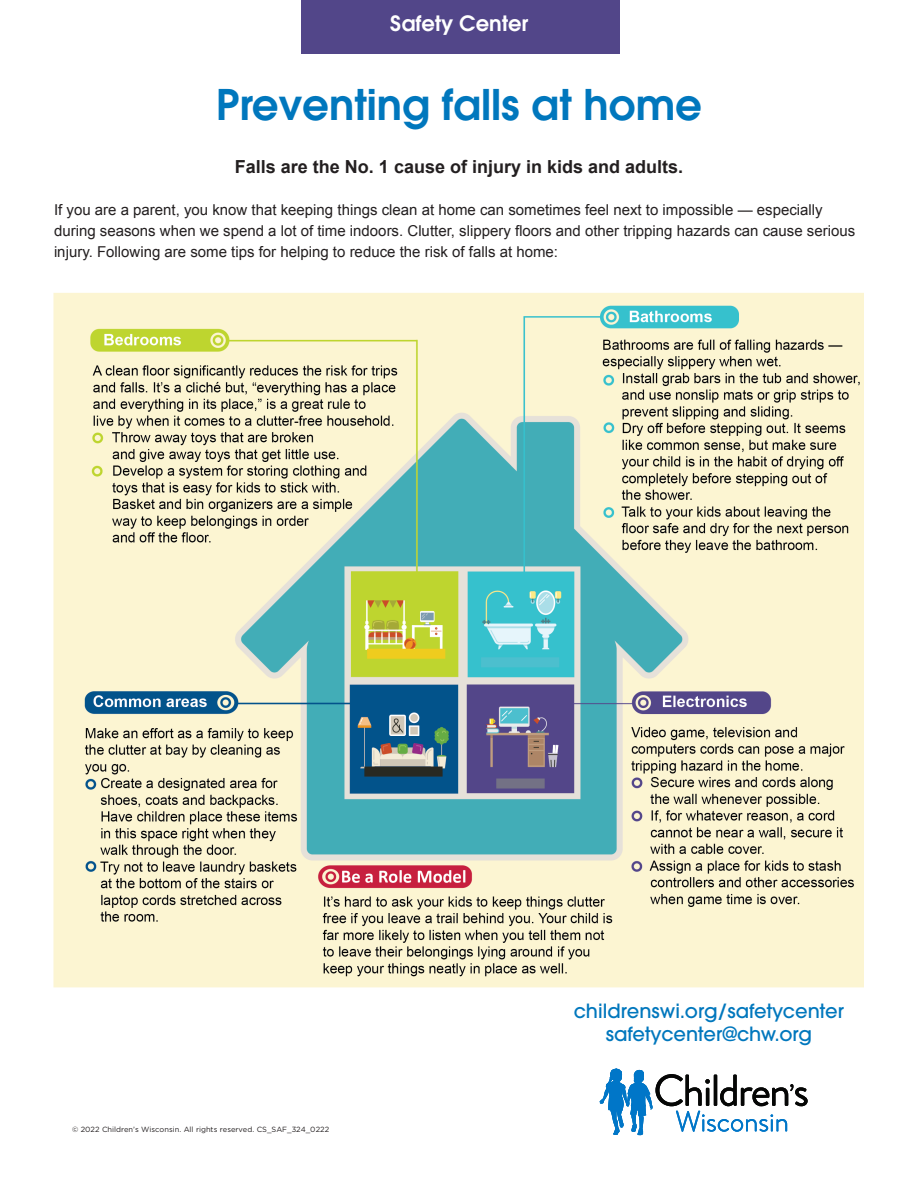
<style>
.page{position:relative;width:918px;height:1188px;background:#fff}
.page>*{position:absolute;margin:0;border:0;box-sizing:border-box;transform-origin:0 0}
.t1{font:600 42px "ITC Avant Garde Pro";color:#0077bd}
.t2{font:600 21px "ITC Avant Garde Pro";color:#fff}
.t3{font:500 19.5px "ITC Avant Garde Pro";color:#0077bd}
.t4{font:700 18px "Arial";color:#231f20}
.t5{font:15px/21px "Arial";color:#231f20}
.t6{font:7.5px "Gotham";color:#231f20}
</style>
<div class="page">
<img style="left:54px;top:293px;width:809px;height:695px">
<div style="left:301px;top:0;width:319px;height:54px;background:#524689"></div>
<svg style="left:600px;top:1068px;width:208px;height:67px"></svg>
<p class="t2" style="left:390px;top:10px;width:139px">Safety Center</p>
<p class="t1" style="left:216px;top:77px;width:488px">Preventing falls at home</p>
<p class="t4" style="left:235px;top:154px;width:450px">Falls are the No. 1 cause of injury in kids and adults.</p>
<p class="t5" style="left:54px;top:199px;width:803px">If you are a parent, you know that keeping things clean at home can sometimes feel next to impossible — especially during seasons when we spend a lot of time indoors. Clutter, slippery floors and other tripping hazards can cause serious injury. Following are some tips for helping to reduce the risk of falls at home:</p>
<p class="t6" style="left:72px;top:1125px;width:259px">© 2022 Children’s Wisconsin. All rights reserved. CS_SAF_324_0222</p>
<p class="t3" style="left:574px;top:998px;width:272px">childrenswi.org/safetycenter</p>
<p class="t3" style="left:606px;top:1021px;width:208px">safetycenter@chw.org</p>
</div>
